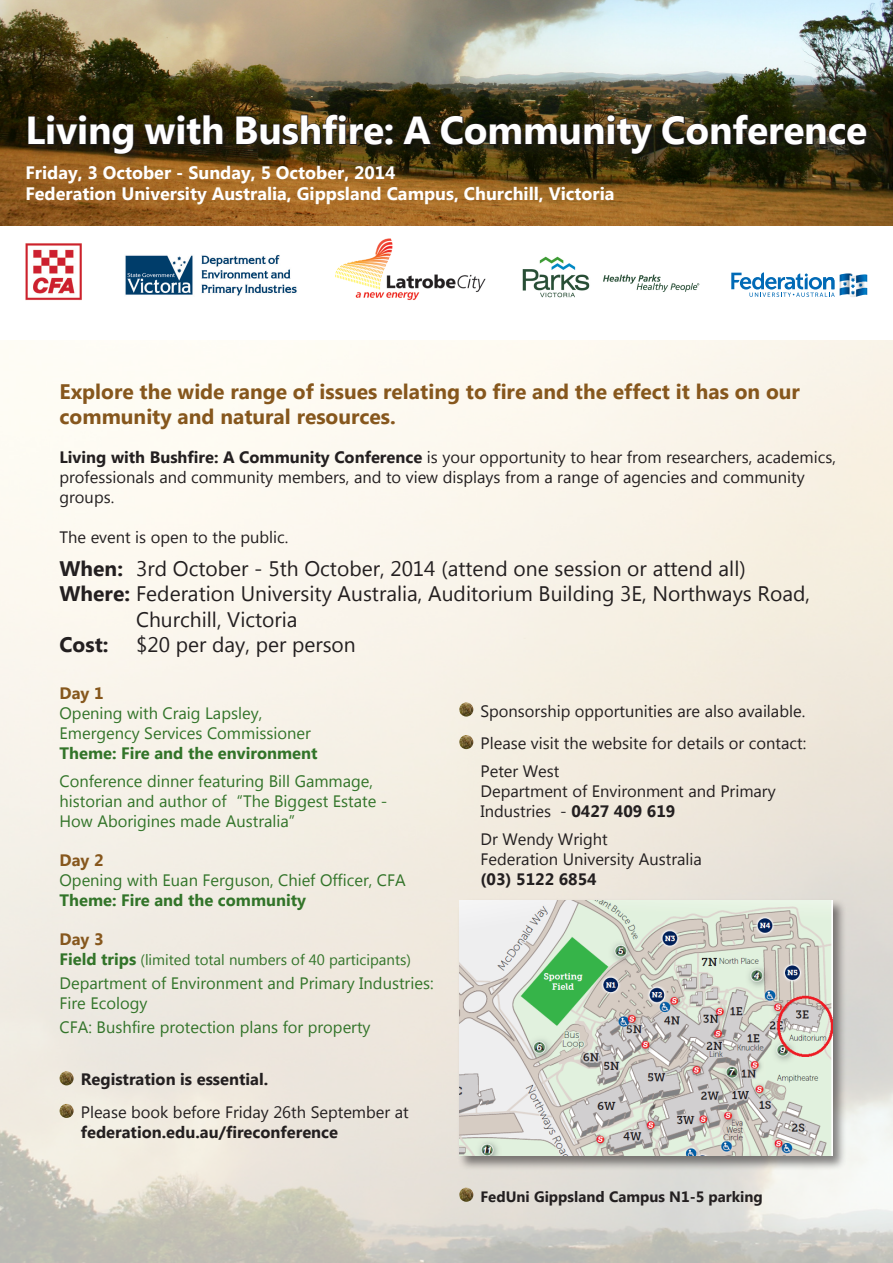
<style>
.page{position:relative;width:893px;height:1263px;background:#fff}
.page>*{position:absolute;margin:0;border:0;box-sizing:border-box;transform-origin:0 0}
.t1{font:700 39px "Microsoft Tai Le";letter-spacing:-.005em;color:#fff}
.t2{font:21px/25.2px "Microsoft Tai Le";color:#231f20}
.t3{font:700 21px/25.2px "Microsoft Tai Le";color:#86571d}
.t4{font:700 21px "Microsoft Tai Le";color:#231f20}
.t5{font:700 18px "Microsoft Tai Le";color:#fff}
.t6{font:16.5px/19.8px "Microsoft Tai Le";color:#231f20}
.t7{font:16.5px/19.8px "Microsoft Tai Le";color:#327429}
.t8{font:700 16.5px "Microsoft Tai Le";color:#231f20}
.t9{font:700 16.5px "Microsoft Tai Le";color:#327429}
.t10{font:700 16.5px "Microsoft Tai Le";color:#86571d}
.t11{font:15px "Microsoft Tai Le";color:#327429}
.t12{font:700 15px "Microsoft Tai Le";color:#231f20}
.s1{font-weight:700}
.s2{font-weight:700;font-size:16.5px}
</style>
<div class="page">
<img style="left:0;top:340px;width:893px;height:923px">
<img style="left:0;top:0;width:893px;height:225px">
<div style="left:26px;top:113px;width:855px;height:56px;background:#231f20;opacity:.45"></div>
<svg style="left:27px;top:114px;width:108px;height:41px"></svg>
<svg style="left:143px;top:114px;width:81px;height:32px"></svg>
<svg style="left:235px;top:113px;width:159px;height:33px"></svg>
<svg style="left:402px;top:115px;width:31px;height:31px"></svg>
<svg style="left:440px;top:114px;width:215px;height:41px"></svg>
<svg style="left:661px;top:113px;width:207px;height:33px"></svg>
<img style="left:26px;top:243px;width:56px;height:58px">
<img style="left:125px;top:255px;width:172px;height:41px">
<img style="left:335px;top:238px;width:151px;height:62px">
<img style="left:523px;top:257px;width:177px;height:41px">
<svg style="left:731px;top:272px;width:136px;height:25px"></svg>
<img style="left:60px;top:1071px;width:14px;height:14px;border-radius:7px">
<img style="left:60px;top:1104px;width:14px;height:14px;border-radius:7px">
<img style="left:459px;top:702px;width:14px;height:14px;border-radius:7px">
<img style="left:459px;top:735px;width:14px;height:14px;border-radius:7px">
<img style="left:459px;top:1188px;width:14px;height:14px;border-radius:7px">
<div style="left:457px;top:898px;width:390px;height:272px;background:#231f20;opacity:.55"></div>
<img style="left:460px;top:900px;width:372px;height:255px">
<p class="t1" style="left:26px;top:108px;width:843px">Living with Bushfire: A Community Conference</p>
<p class="t5" style="left:26px;top:162px;width:372px">Friday, 3 October - Sunday, 5 October, 2014</p>
<p class="t5" style="left:26px;top:184px;width:590px">Federation University Australia, Gippsland Campus, Churchill, Victoria</p>
<p class="t3" style="left:60px;top:380px;width:742px">Explore the wide range of issues relating to fire and the effect it has on our community and natural resources.</p>
<p class="t6" style="left:60px;top:449px;width:778px"><span class="s1">Living with Bushfire: A Community Conference</span> is your opportunity to hear from researchers, academics, professionals and community members, and to view displays from a range of agencies and community groups.</p>
<p class="t6" style="left:60px;top:528px;width:230px">The event is open to the public.</p>
<p class="t2" style="left:60px;top:557px;width:688px"><span class="s1">When:</span> 3rd October - 5th October, 2014 (attend one session or attend all)</p>
<p class="t2" style="left:136px;top:583px;width:675px;text-indent:-77px"><span class="s1">Where:</span> Federation University Australia, Auditorium Building 3E, Northways Road,<br>Churchill, Victoria</p>
<p class="t4" style="left:60px;top:632px;width:51px">Cost:</p>
<p class="t2" style="left:136px;top:633px;width:221px">$20 per day, per person</p>
<p class="t10" style="left:60px;top:684px;width:45px">Day 1</p>
<p class="t7" style="left:60px;top:704px;width:204px">Opening with Craig Lapsley,</p>
<p class="t7" style="left:60px;top:724px;width:253px">Emergency Services Commissioner</p>
<p class="t9" style="left:60px;top:743px;width:259px">Theme: Fire and the environment</p>
<p class="t7" style="left:60px;top:772px;width:329px">Conference dinner featuring Bill Gammage, historian and author of“The Biggest Estate -</p>
<p class="t7" style="left:60px;top:812px;width:247px">How Aborigines made Australia”</p>
<p class="t10" style="left:60px;top:851px;width:45px">Day 2</p>
<p class="t7" style="left:60px;top:871px;width:348px">Opening with Euan Ferguson, Chief Officer, CFA</p>
<p class="t9" style="left:60px;top:890px;width:248px">Theme: Fire and the community</p>
<p class="t10" style="left:60px;top:930px;width:45px">Day 3</p>
<p class="t11" style="left:60px;top:951px;width:353px"><span class="s2">Field trips</span> (limited total numbers of 40 participants)</p>
<p class="t7" style="left:60px;top:974px;width:376px">Department of Environment and Primary Industries:<br>Fire Ecology</p>
<p class="t7" style="left:60px;top:1018px;width:313px">CFA: Bushfire protection plans for property</p>
<p class="t8" style="left:81px;top:1070px;width:189px">Registration is essential.</p>
<p class="t6" style="left:81px;top:1103px;width:329px">Please book before Friday 26th September at</p>
<p class="t8" style="left:81px;top:1122px;width:259px">federation.edu.au/fireconference</p>
<p class="t6" style="left:480px;top:702px;width:326px">Sponsorship opportunities are also available.</p>
<p class="t6" style="left:480px;top:734px;width:327px">Please visit the website for details or contact:</p>
<p class="t6" style="left:480px;top:763px;width:80px">Peter West</p>
<p class="t6" style="left:480px;top:782px;width:297px">Department of Environment and Primary<br>Industries - <span class="s1">0427 409 619</span></p>
<p class="t6" style="left:480px;top:831px;width:129px">Dr Wendy Wright</p>
<p class="t6" style="left:480px;top:850px;width:223px">Federation University Australia</p>
<p class="t8" style="left:480px;top:870px;width:118px">(03) 5122 6854</p>
<p class="t12" style="left:480px;top:1188px;width:284px">FedUni Gippsland Campus N1-5 parking</p>
</div>
